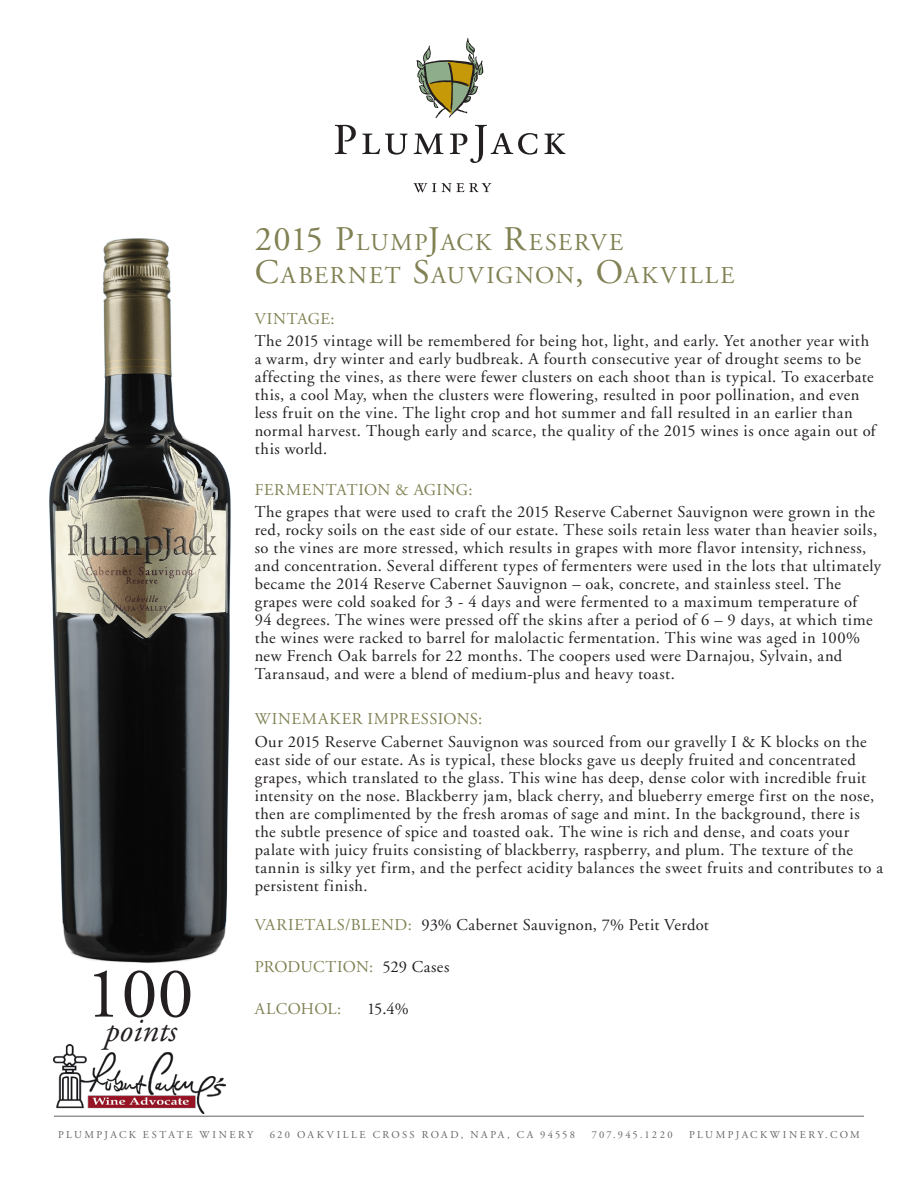
<style>
.page{position:relative;width:918px;height:1188px;background:#fff}
.page>*{position:absolute;margin:0;border:0;box-sizing:border-box;transform-origin:0 0}
.t1{font:72px "Adobe Garamond";color:#231f20}
.t2{font:italic 33px "Adobe Garamond";color:#231f20}
.t3{font:24.15px/33px "Adobe Garamond";letter-spacing:.075em;color:#818154}
.t4{font:16.5px/18px "Adobe Garamond";letter-spacing:.03em;color:#231f20}
.t5{font:16.5px "Adobe Garamond";letter-spacing:.03em;color:#818154}
.t6{font:16.5px "Adobe Garamond";letter-spacing:.01em;color:#818154}
.t7{font:10.5px "Adobe Garamond";letter-spacing:.23em;color:#636366}
.s1{font-size:34.5px}
.s2{color:#818154}
.s3{color:#231f20}
</style>
<div class="page">
<img style="left:49px;top:238px;width:182px;height:725px">
<hr style="left:54px;top:1116px;width:810px;height:1px;background:#636366">
<svg style="left:416px;top:38px;width:67px;height:80px"></svg>
<svg style="left:335px;top:125px;width:21px;height:29px"></svg>
<svg style="left:362px;top:134px;width:46px;height:21px"></svg>
<svg style="left:414px;top:134px;width:29px;height:20px"></svg>
<svg style="left:450px;top:125px;width:88px;height:38px"></svg>
<svg style="left:545px;top:134px;width:20px;height:20px"></svg>
<svg style="left:414px;top:183px;width:77px;height:9px"></svg>
<img style="left:53px;top:1045px;width:173px;height:68px">
<p class="t1" style="left:86px;top:955px;width:109px">100</p>
<p class="t2" style="left:104px;top:1013px;width:73px">points</p>
<p class="t3" style="left:255px;top:227px;width:481px"><span class="s1">2015 P</span>LUMP<span class="s1">J</span>ACK <span class="s1">R</span>ESERVE<br><span class="s1">C</span>ABERNET <span class="s1">S</span>AUVIGNON<span class="s1">, O</span>AKVILLE</p>
<p class="t5" style="left:255px;top:310px;width:82px">VINTAGE:</p>
<p class="t4" style="left:255px;top:332px;width:623px">The 2015 vintage will be remembered for being hot, light, and early. Yet another year with a warm, dry winter and early budbreak. A fourth consecutive year of drought seems to be affecting the vines, as there were fewer clusters on each shoot than is typical. To exacerbate this, a cool May, when the clusters were flowering, resulted in poor pollination, and even less fruit on the vine. The light crop and hot summer and fall resulted in an earlier than normal harvest. Though early and scarce, the quality of the 2015 wines is once again out of this world.</p>
<p class="t5" style="left:255px;top:481px;width:219px">FERMENTATION &amp; AGING:</p>
<p class="t4" style="left:255px;top:503px;width:628px">The grapes that were used to craft the 2015 Reserve Cabernet Sauvignon were grown in the red, rocky soils on the east side of our estate. These soils retain less water than heavier soils, so the vines are more stressed, which results in grapes with more flavor intensity, richness, and concentration. Several different types of fermenters were used in the lots that ultimately became the 2014 Reserve Cabernet Sauvignon – oak, concrete, and stainless steel. The grapes were cold soaked for 3 - 4 days and were fermented to a maximum temperature of<br>94 degrees. The wines were pressed off the skins after a period of 6 – 9 days, at which time the wines were racked to barrel for malolactic fermentation. This wine was aged in 100% new French Oak barrels for 22 months. The coopers used were Darnajou, Sylvain, and Taransaud, and were a blend of medium-plus and heavy toast.</p>
<p class="t5" style="left:255px;top:710px;width:229px">WINEMAKER IMPRESSIONS:</p>
<p class="t4" style="left:255px;top:733px;width:630px">Our 2015 Reserve Cabernet Sauvignon was sourced from our gravelly I &amp; K blocks on the east side of our estate. As is typical, these blocks gave us deeply fruited and concentrated grapes, which translated to the glass. This wine has deep, dense color with incredible fruit intensity on the nose. Blackberry jam, black cherry, and blueberry emerge first on the nose, then are complimented by the fresh aromas of sage and mint. In the background, there is the subtle presence of spice and toasted oak. The wine is rich and dense, and coats your palate with juicy fruits consisting of blackberry, raspberry, and plum. The texture of the tannin is silky yet firm, and the perfect acidity balances the sweet fruits and contributes to a persistent finish.</p>
<p class="t4" style="left:255px;top:916px;width:456px"><span class="s2">VARIETALS/BLEND:</span> 93% Cabernet Sauvignon, 7% Petit Verdot</p>
<p class="t6" style="left:255px;top:958px;width:196px">PRODUCTION: <span class="s3">529 Cases</span></p>
<p class="t5" style="left:255px;top:1000px;width:88px">ALCOHOL:</p>
<p class="t4" style="left:367px;top:1000px;width:43px">15.4%</p>
<p class="t7" style="left:58px;top:1129px;width:197px">PLUMPJACK ESTATE WINERY</p>
<p class="t7" style="left:270px;top:1129px;width:307px">620 OAKVILLE CROSS ROAD, NAPA, CA 94558</p>
<p class="t7" style="left:592px;top:1129px;width:82px">707.945.1220</p>
<p class="t7" style="left:689px;top:1129px;width:172px">PLUMPJACKWINERY.COM</p>
</div>
